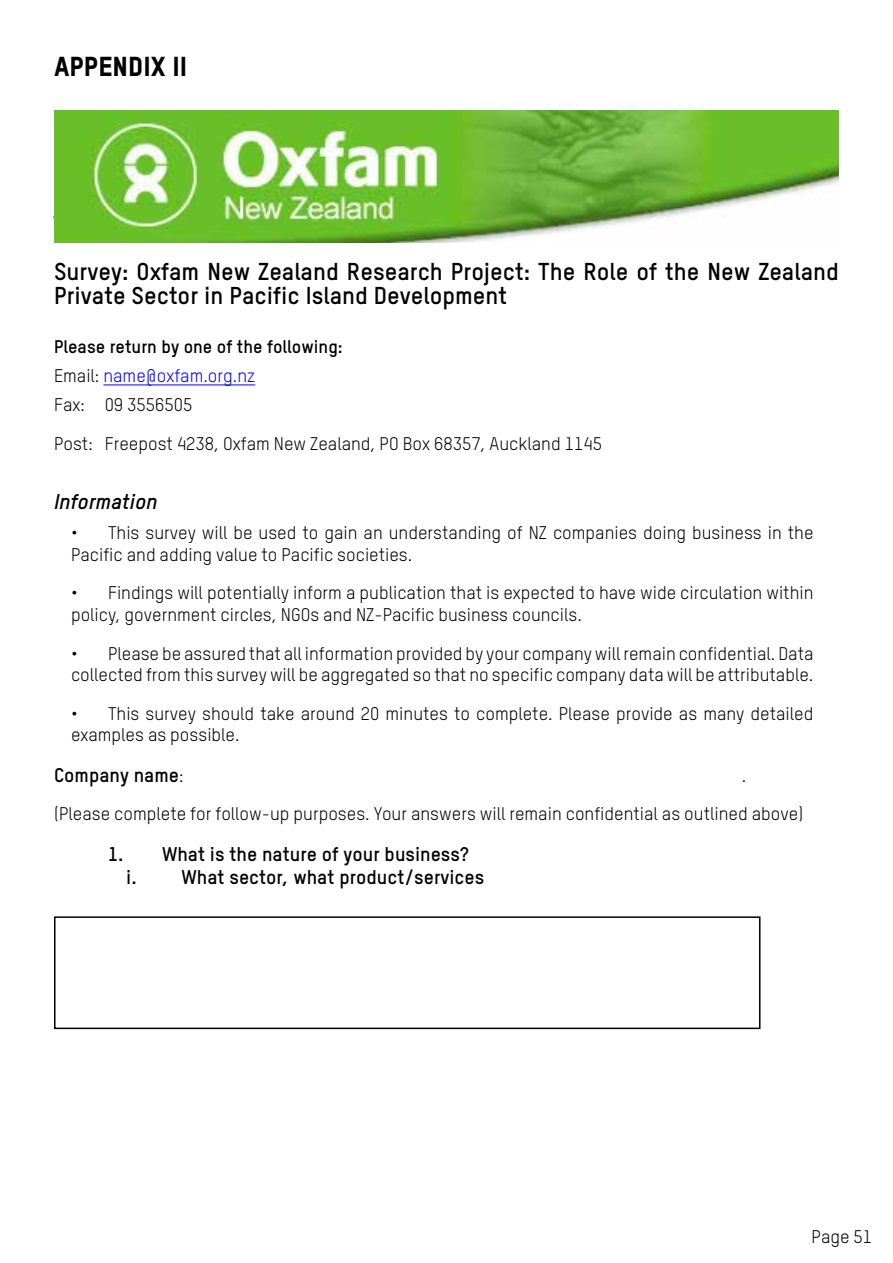
<style>
.page{position:relative;width:893px;height:1263px;background:#fff}
.page>*{position:absolute;margin:0;border:0;box-sizing:border-box;transform-origin:0 0}
.t1{font:27px "Oxfam TSTARPRO Headline";color:#000}
.t2{font:700 24px/24px "Oxfam TSTARPRO";color:#000}
.t3{font:italic 700 21px "Oxfam TSTARPRO";color:#000}
.t4{font:700 19.5px/23.4px "Oxfam TSTARPRO";color:#000}
.t5{font:18px/21.6px "Oxfam TSTARPRO";color:#000}
.t6{font:700 18px/29px "Oxfam TSTARPRO";color:#000}
.s1{font-weight:400}
.s2{font-weight:400;color:#00f}
.s3{font-weight:400;font-size:18px}
</style>
<div class="page">
<hr style="left:103px;top:384px;width:152px;height:1px;background:#00f">
<img style="left:54px;top:110px;width:785px;height:132px">
<div style="left:54px;top:916px;width:706px;height:113px;border:2px solid #000"></div>
<h1 class="t1" style="left:54px;top:49px;width:135px">APPENDIX II</h1>
<h2 class="t2" style="left:54px;top:259px;width:786px">Survey: Oxfam New Zealand Research Project: The Role of the New Zealand<br>Private Sector in Pacific Island Development</h2>
<p class="t6" style="left:54px;top:332px;width:290px">Please return by one of the following:<br><span class="s1">Email:</span> <span class="s2">name@oxfam.org.nz<br></span><span class="s1">Fax: 09 3556505</span></p>
<p class="t5" style="left:54px;top:433px;width:550px">Post: Freepost 4238, Oxfam New Zealand, PO Box 68357, Auckland 1145</p>
<p class="t3" style="left:54px;top:489px;width:105px">Information</p>
<p class="t5" style="left:71px;top:522px;width:744px">• This survey will be used to gain an understanding of NZ companies doing business in the<br>Pacific and adding value to Pacific societies.</p>
<p class="t5" style="left:71px;top:582px;width:744px">• Findings will potentially inform a publication that is expected to have wide circulation within policy, government circles, NGOs and NZ-Pacific business councils.</p>
<p class="t5" style="left:71px;top:642px;width:744px">• Please be assured that all information provided by your company will remain confidential. Data collected from this survey will be aggregated so that no specific company data will be attributable.</p>
<p class="t5" style="left:71px;top:702px;width:744px">• This survey should take around 20 minutes to complete. Please provide as many detailed examples as possible.</p>
<p class="t4" style="left:54px;top:763px;width:131px">Company name<span class="s3">:</span></p>
<p class="t5" style="left:54px;top:756px;width:751px;line-height:38.5px;text-indent:688px">. (Please complete for follow-up purposes. Your answers will remain confidential as outlined above)</p>
<p class="t4" style="left:126px;top:842px;width:359px;text-indent:-18px">1. What is the nature of your business?<br>i. What sector, what product/services</p>
<p class="t5" style="left:812px;top:1225px;width:62px">Page 51</p>
</div>
